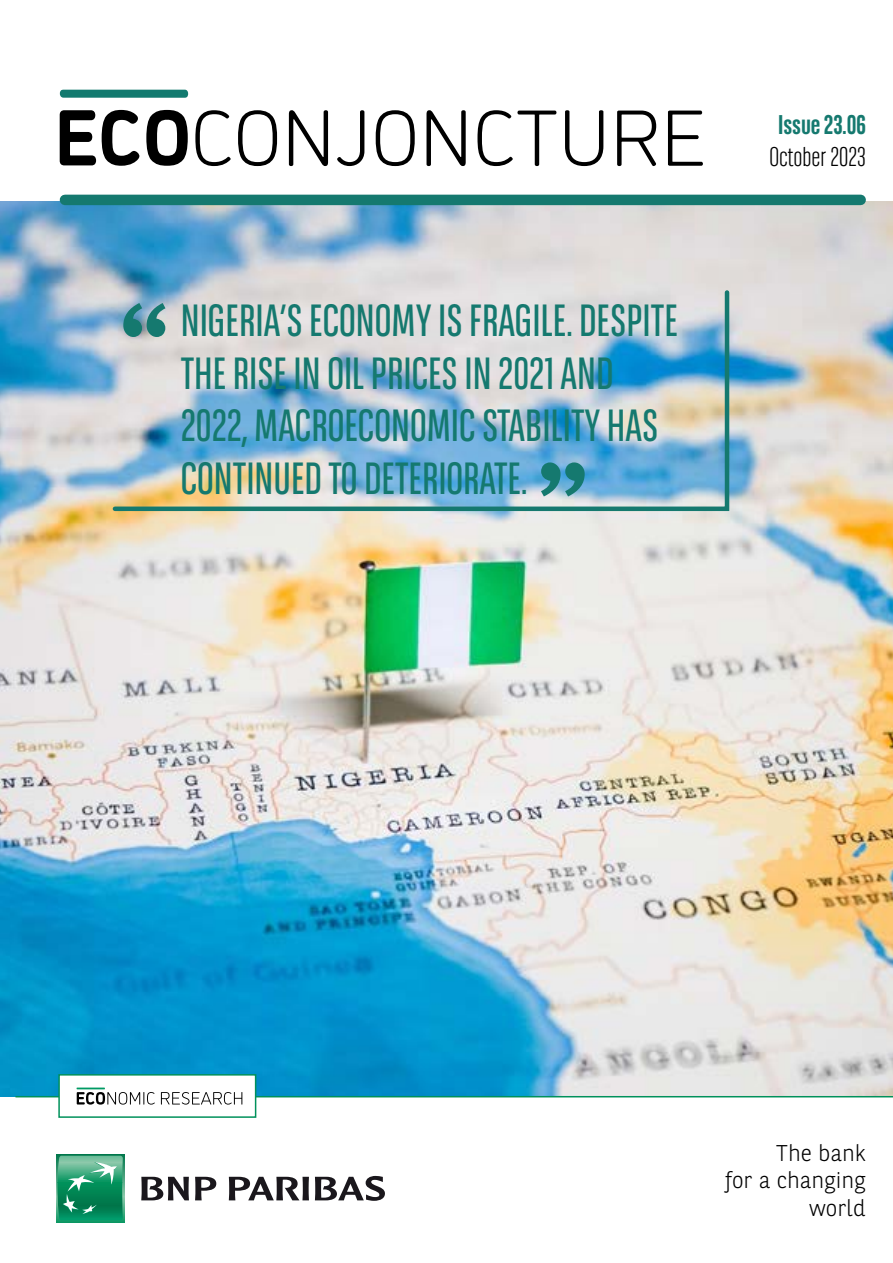
<style>
.page{position:relative;width:893px;height:1263px;background:#fff}
.page>*{position:absolute;margin:0;border:0;box-sizing:border-box;transform-origin:0 0}
.t1{font:45px/52.5px "BNPP Sans Condensed";color:#15796f}
.t2{font:300 27px "BNPP Sans Condensed";color:#000}
.t3{font:700 27px "BNPP Sans Condensed";color:#15796f}
.t4{font:300 22.8px/27.3px "BNPP Sans";color:#000;text-align:right}
</style>
<div class="page">
<img style="left:0;top:201px;width:893px;height:895px">
<hr style="left:15px;top:1096px;width:878px;height:1px;background:#00915b">
<div style="left:56px;top:1154px;width:68px;height:68px;background:#119263"></div>
<svg style="left:57px;top:1156px;width:66px;height:64px"></svg>
<svg style="left:141px;top:1177px;width:48px;height:23px"></svg>
<svg style="left:195px;top:1177px;width:21px;height:23px"></svg>
<svg style="left:229px;top:1177px;width:80px;height:23px"></svg>
<svg style="left:315px;top:1176px;width:70px;height:25px"></svg>
<div style="left:58px;top:1074px;width:198px;height:44px;background:#fff;border:2px solid #00915b"></div>
<div style="left:65px;top:195px;width:796px;height:10px;background:#15796f"></div>
<svg style="left:60px;top:110px;width:36px;height:55px"></svg>
<svg style="left:102px;top:110px;width:37px;height:56px"></svg>
<svg style="left:146px;top:110px;width:42px;height:56px"></svg>
<svg style="left:59px;top:90px;width:130px;height:8px"></svg>
<svg style="left:195px;top:110px;width:36px;height:56px"></svg>
<svg style="left:238px;top:110px;width:39px;height:56px"></svg>
<svg style="left:289px;top:110px;width:39px;height:56px"></svg>
<svg style="left:337px;top:110px;width:27px;height:56px"></svg>
<svg style="left:376px;top:110px;width:39px;height:56px"></svg>
<svg style="left:426px;top:110px;width:40px;height:56px"></svg>
<svg style="left:477px;top:110px;width:79px;height:56px"></svg>
<svg style="left:565px;top:110px;width:38px;height:56px"></svg>
<svg style="left:617px;top:111px;width:39px;height:55px"></svg>
<svg style="left:668px;top:111px;width:35px;height:55px"></svg>
<svg style="left:161px;top:1092px;width:81px;height:12px"></svg>
<svg style="left:76px;top:1087px;width:79px;height:17px"></svg>
<svg style="left:110px;top:288px;width:621px;height:225px"></svg>
<p class="t1" style="left:181px;top:293px;width:499px">NIGERIA’S ECONOMY IS FRAGILE. DESPITE THE RISE IN OIL PRICES IN 2021 AND 2022, MACROECONOMIC STABILITY HAS CONTINUED TO DETERIORATE.</p>
<p class="t3" style="left:778px;top:109px;width:89px">Issue 23.06</p>
<p class="t2" style="left:769px;top:140px;width:98px">October 2023</p>
<p class="t4" style="left:725px;top:1138px;width:142px">The bank<br>for a changing world</p>
</div>
